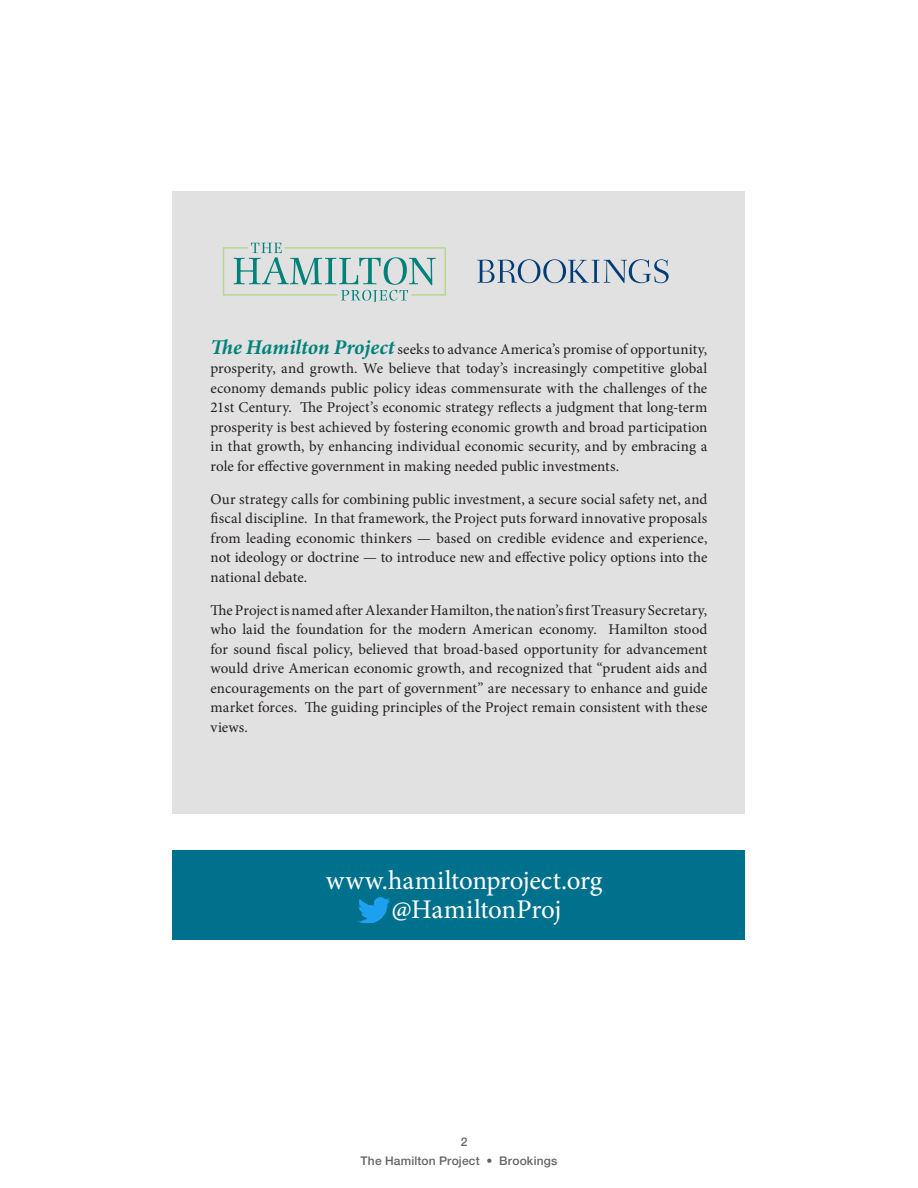
<style>
.page{position:relative;width:918px;height:1188px;background:#fff}
.page>*{position:absolute;margin:0;border:0;box-sizing:border-box;transform-origin:0 0}
.papers_authors{font:27px "Minion Pro";letter-spacing:-.01em;color:#fff}
.Regular_Body_Text{font:15px/19.5px "Minion Pro";color:#231f20;text-align:justify}
.papers_authors-2{font:500 12px "Helvetica Neue LT Std";letter-spacing:.015em;color:#646464}
.s1{font-weight:700;font-style:italic;font-size:21px;color:#00827a}
</style>
<div class="page">
<div style="left:173px;top:191px;width:572px;height:623px;background:#e1e1e1"></div>
<div style="left:173px;top:850px;width:572px;height:90px;background:#00718c"></div>
<img style="left:358px;top:898px;width:31px;height:25px">
<svg style="left:223px;top:243px;width:223px;height:58px"></svg>
<svg style="left:477px;top:259px;width:192px;height:24px"></svg>
<p class="Regular_Body_Text" style="left:211px;top:339px;width:498px"><span class="s1">The Hamilton Project</span> seeks to advance America’s promise of opportunity, prosperity, and growth. We believe that today’s increasingly competitive global economy demands public policy ideas commensurate with the challenges of the 21st Century. The Project’s economic strategy reflects a judgment that long-term prosperity is best achieved by fostering economic growth and broad participation in that growth, by enhancing individual economic security, and by embracing a role for effective government in making needed public investments.</p>
<p class="Regular_Body_Text" style="left:211px;top:489px;width:498px">Our strategy calls for combining public investment, a secure social safety net, and fiscal discipline. In that framework, the Project puts forward innovative proposals from leading economic thinkers — based on credible evidence and experience, not ideology or doctrine — to introduce new and effective policy options into the national debate.</p>
<p class="Regular_Body_Text" style="left:211px;top:600px;width:498px">The Project is named after Alexander Hamilton, the nation’s first Treasury Secretary, who laid the foundation for the modern American economy. Hamilton stood for sound fiscal policy, believed that broad-based opportunity for advancement would drive American economic growth, and recognized that “prudent aids and encouragements on the part of government” are necessary to enhance and guide market forces. The guiding principles of the Project remain consistent with these views.</p>
<p class="papers_authors" style="left:326px;top:862px;width:278px">www.hamiltonproject.org</p>
<p class="papers_authors" style="left:392px;top:891px;width:171px">@HamiltonProj</p>
<p class="papers_authors-2" style="left:461px;top:1134px;width:8px">2</p>
<p class="papers_authors-2" style="left:361px;top:1153px;width:198px">The Hamilton Project • Brookings</p>
</div>
